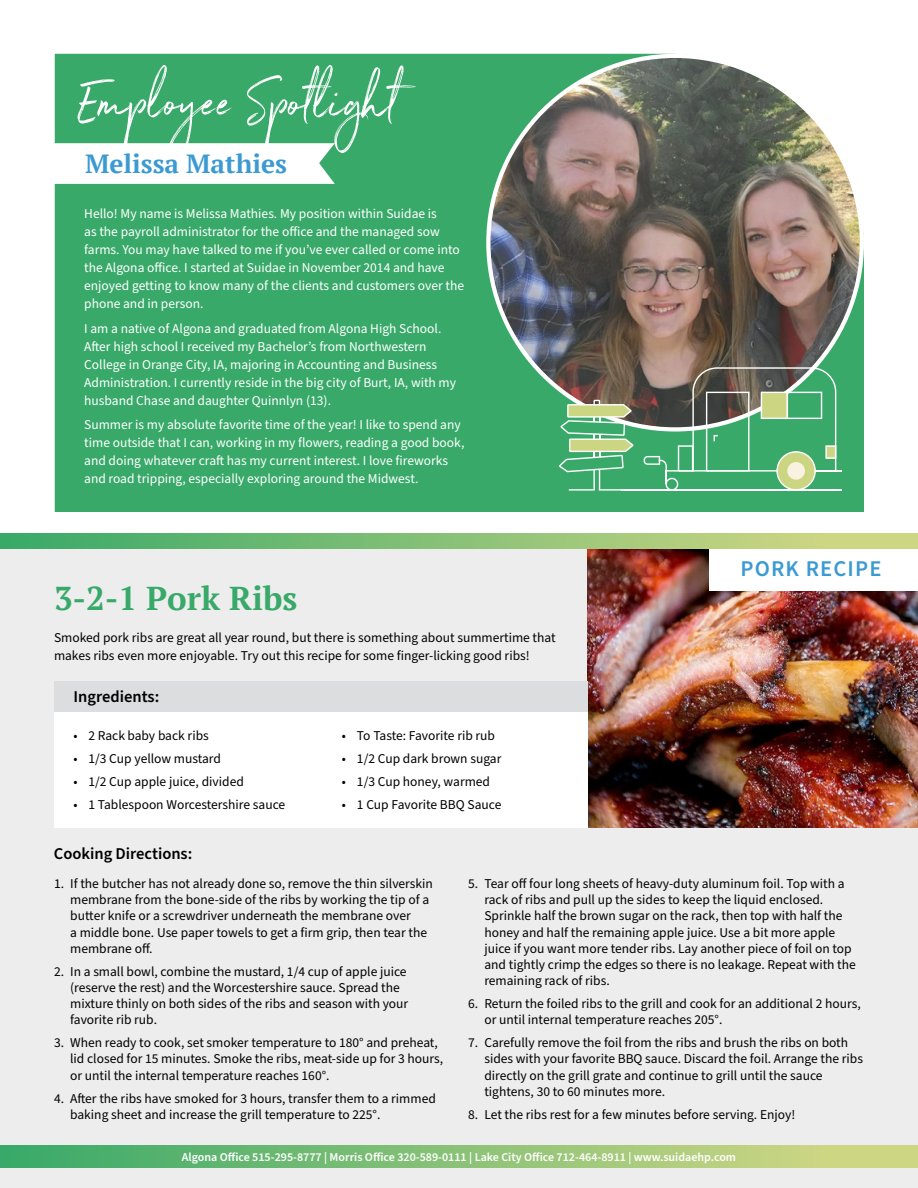
<style>
.page{position:relative;width:918px;height:1188px;background:#fff}
.page>*{position:absolute;margin:0;border:0;box-sizing:border-box;transform-origin:0 0}
.t1{font:60px "Northwell";color:#fff}
.t2{font:700 33px "PT Serif";color:#38a969}
.t3{font:700 26.25px "PT Serif";color:#3c9ad2}
.t4{font:600 22.5px "Source Sans Pro";letter-spacing:.05em;color:#3c9ad2}
.t5{font:600 16.5px "Source Sans Pro";color:#000}
.t6{font:13.5px/16.2px "Source Sans Pro";color:#000}
.t7{font:13.5px/18px "Source Sans Pro";color:#fff}
.t8{font:600 12px "Source Sans Pro";color:#fff}
</style>
<div class="page">
<div style="left:0;top:546px;width:918px;height:642px;background:#ededee"></div>
<img style="left:587px;top:549px;width:331px;height:279px">
<div style="left:0;top:1146px;width:918px;height:21px;background:linear-gradient(to right,#39a969,#dada85)"></div>
<div style="left:710px;top:548px;width:208px;height:42px;background:#fff"></div>
<div style="left:54px;top:709px;width:533px;height:119px;background:#fff"></div>
<div style="left:54px;top:681px;width:533px;height:30px;background:#dcddde"></div>
<div style="left:55px;top:54px;width:809px;height:458px;background:#38a969"></div>
<svg style="left:0;top:534px;width:918px;height:15px;background:#89c177"></svg>
<svg style="left:54px;top:143px;width:281px;height:41px"></svg>
<img style="left:488px;top:56px;width:374px;height:373px;border-radius:187px">
<hr style="left:814px;top:470px;width:28px;height:2px;background:#fff">
<hr style="left:621px;top:489px;width:126px;height:2px;background:#fff">
<hr style="left:741px;top:489px;width:101px;height:2px;background:#fff">
<svg style="left:644px;top:367px;width:192px;height:122px;background:#619b72"></svg>
<svg style="left:559px;top:400px;width:74px;height:91px;background:#77bc85"></svg>
<h1 class="t1" style="left:79px;top:59px;width:321px">Employee Spotlight</h1>
<h3 class="t3" style="left:85px;top:146px;width:204px">Melissa Mathies</h3>
<p class="t7" style="left:84px;top:205px;width:381px">Hello! My name is Melissa Mathies. My position within Suidae is<br>as the payroll administrator for the office and the managed sow farms. You may have talked to me if you’ve ever called or come into the Algona office. I started at Suidae in November 2014 and have enjoyed getting to know many of the clients and customers over the phone and in person.</p>
<p class="t7" style="left:84px;top:319px;width:373px">I am a native of Algona and graduated from Algona High School.<br>After high school I received my Bachelor’s from Northwestern College in Orange City, IA, majoring in Accounting and Business Administration. I currently reside in the big city of Burt, IA, with my husband Chase and daughter Quinnlyn (13).</p>
<p class="t7" style="left:84px;top:416px;width:382px">Summer is my absolute favorite time of the year! I like to spend any time outside that I can, working in my flowers, reading a good book, and doing whatever craft has my current interest. I love fireworks and road tripping, especially exploring around the Midwest.</p>
<h2 class="t2" style="left:54px;top:577px;width:245px">3-2-1 Pork Ribs</h2>
<p class="t6" style="left:54px;top:629px;width:503px;line-height:18px">Smoked pork ribs are great all year round, but there is something about summertime that makes ribs even more enjoyable. Try out this recipe for some finger-licking good ribs!</p>
<p class="t5" style="left:73px;top:686px;width:87px">Ingredients:</p>
<p class="t6" style="left:73px;top:728px;width:137px">• 2 Rack baby back ribs</p>
<p class="t6" style="left:73px;top:750px;width:149px">• 1/3 Cup yellow mustard</p>
<p class="t6" style="left:73px;top:773px;width:172px">• 1/2 Cup apple juice, divided</p>
<p class="t6" style="left:73px;top:796px;width:213px">• 1 Tablespoon Worcestershire sauce</p>
<p class="t6" style="left:342px;top:728px;width:155px">• To Taste: Favorite rib rub</p>
<p class="t6" style="left:342px;top:750px;width:161px">• 1/2 Cup dark brown sugar</p>
<p class="t6" style="left:342px;top:773px;width:150px">• 1/3 Cup honey, warmed</p>
<p class="t6" style="left:342px;top:796px;width:161px">• 1 Cup Favorite BBQ Sauce</p>
<h3 class="t4" style="left:741px;top:554px;width:142px">PORK RECIPE</h3>
<p class="t5" style="left:54px;top:843px;width:140px">Cooking Directions:</p>
<p class="t6" style="left:70px;top:876px;width:364px;text-indent:-16px">1. If the butcher has not already done so, remove the thin silverskin membrane from the bone-side of the ribs by working the tip of a butter knife or a screwdriver underneath the membrane over<br>a middle bone. Use paper towels to get a firm grip, then tear the membrane off.</p>
<p class="t6" style="left:70px;top:964px;width:340px;text-indent:-16px">2. In a small bowl, combine the mustard, 1/4 cup of apple juice (reserve the rest) and the Worcestershire sauce. Spread the mixture thinly on both sides of the ribs and season with your favorite rib rub.</p>
<p class="t6" style="left:70px;top:1035px;width:375px;text-indent:-16px">3. When ready to cook, set smoker temperature to 180° and preheat, lid closed for 15 minutes. Smoke the ribs, meat-side up for 3 hours, or until the internal temperature reaches 160°.</p>
<p class="t6" style="left:70px;top:1090px;width:367px;text-indent:-16px">4. After the ribs have smoked for 3 hours, transfer them to a rimmed baking sheet and increase the grill temperature to 225°.</p>
<p class="t6" style="left:484px;top:876px;width:373px;text-indent:-16px">5. Tear off four long sheets of heavy-duty aluminum foil. Top with a rack of ribs and pull up the sides to keep the liquid enclosed.<br>Sprinkle half the brown sugar on the rack, then top with half the honey and half the remaining apple juice. Use a bit more apple juice if you want more tender ribs. Lay another piece of foil on top and tightly crimp the edges so there is no leakage. Repeat with the remaining rack of ribs.</p>
<p class="t6" style="left:484px;top:996px;width:378px;text-indent:-16px">6. Return the foiled ribs to the grill and cook for an additional 2 hours, or until internal temperature reaches 205°.</p>
<p class="t6" style="left:484px;top:1035px;width:380px;text-indent:-16px">7. Carefully remove the foil from the ribs and brush the ribs on both sides with your favorite BBQ sauce. Discard the foil. Arrange the ribs directly on the grill grate and continue to grill until the sauce tightens, 30 to 60 minutes more.</p>
<p class="t6" style="left:468px;top:1107px;width:329px">8. Let the ribs rest for a few minutes before serving. Enjoy!</p>
<p class="t8" style="left:182px;top:1149px;width:556px">Algona Office 515-295-8777 | Morris Office 320-589-0111 | Lake City Office 712-464-8911 | www.suidaehp.com</p>
</div>
